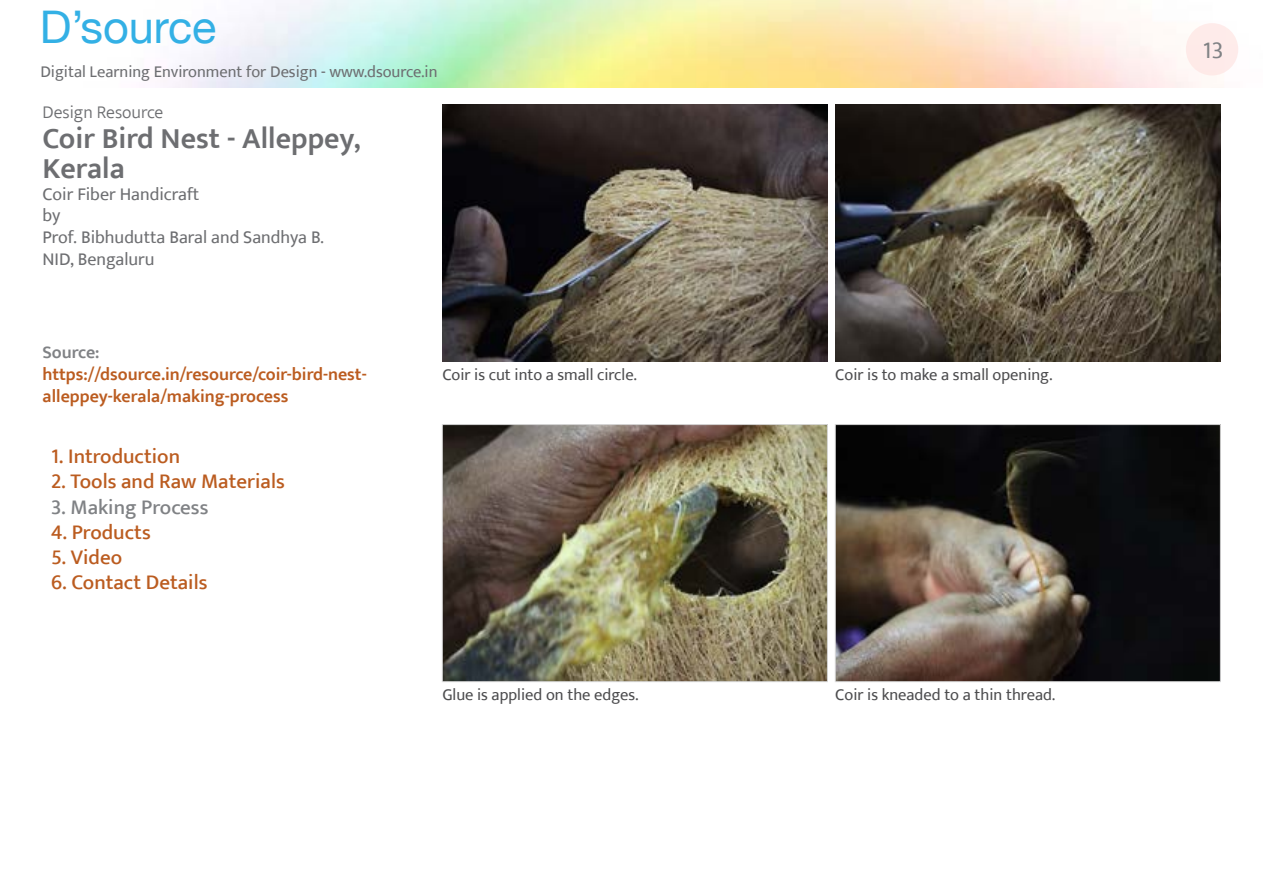
<style>
.page{position:relative;width:1263px;height:893px;background:#fff}
.page>*{position:absolute;margin:0;border:0;box-sizing:border-box;transform-origin:0 0}
.t1{font:45px "Helvetica Neue";color:#33b0e5}
.t2{font:600 30px/30px "Ek Mukta";color:#6d6e71}
.t3{font:24px "Ek Mukta";color:#808285}
.t4{font:500 21px "Ek Mukta";color:#bb5c20}
.t5{font:500 21px "Ek Mukta";color:#808285}
.t6{font:600 18px/21.6px "Ek Mukta";color:#bb5c20}
.t7{font:18px/21.6px "Ek Mukta";color:#6d6e71}
.t8{font:300 18px "Ek Mukta";color:#6d6e71}
.t9{font:600 18px "Ek Mukta";color:#808285}
.t10{font:16.5px "Ek Mukta";color:#4d4d4f}
.t11{font:16.5px "Ek Mukta";color:#6d6e71}
</style>
<div class="page">
<div style="left:1186px;top:23px;width:52px;height:52px;background:#feebea;border-radius:50%"></div>
<img style="left:444px;top:426px;width:381px;height:254px">
<div style="left:442px;top:424px;width:385px;height:258px;border:1px solid #d9d9d9"></div>
<img style="left:442px;top:105px;width:385px;height:257px">
<img style="left:837px;top:426px;width:381px;height:254px">
<div style="left:835px;top:424px;width:385px;height:258px;border:1px solid #d9d9d9"></div>
<img style="left:835px;top:105px;width:385px;height:257px">
<h1 class="t1" style="left:40px;top:0;width:178px">D’source</h1>
<p class="t11" style="left:40px;top:62px;width:399px">Digital Learning Environment for Design - www.dsource.in</p>
<p class="t8" style="left:43px;top:101px;width:122px">Design Resource</p>
<h2 class="t2" style="left:43px;top:123px;width:320px">Coir Bird Nest - Alleppey,<br>Kerala</h2>
<p class="t7" style="left:43px;top:183px;width:283px">Coir Fiber Handicraft<br>by<br>Prof. Bibhudutta Baral and Sandhya B.<br>NID, Bengaluru</p>
<p class="t9" style="left:43px;top:342px;width:59px">Source:</p>
<p class="t6" style="left:43px;top:363px;width:326px">https://dsource.in/resource/coir-bird-nest&shy;alleppey-kerala/making-process</p>
<p class="t4" style="left:51px;top:444px;width:131px">1. Introduction</p>
<p class="t4" style="left:51px;top:469px;width:235px">2. Tools and Raw Materials</p>
<p class="t5" style="left:51px;top:494px;width:159px">3. Making Process</p>
<p class="t4" style="left:51px;top:519px;width:101px">4. Products</p>
<p class="t4" style="left:51px;top:544px;width:73px">5. Video</p>
<p class="t4" style="left:51px;top:570px;width:158px">6. Contact Details</p>
<p class="t10" style="left:442px;top:365px;width:196px">Coir is cut into a small circle.</p>
<p class="t10" style="left:442px;top:685px;width:198px">Glue is applied on the edges.</p>
<p class="t10" style="left:835px;top:365px;width:219px">Coir is to make a small opening.</p>
<p class="t10" style="left:835px;top:685px;width:222px">Coir is kneaded to a thin thread.</p>
<h3 class="t3" style="left:1203px;top:35px;width:22px">13</h3>
</div>
